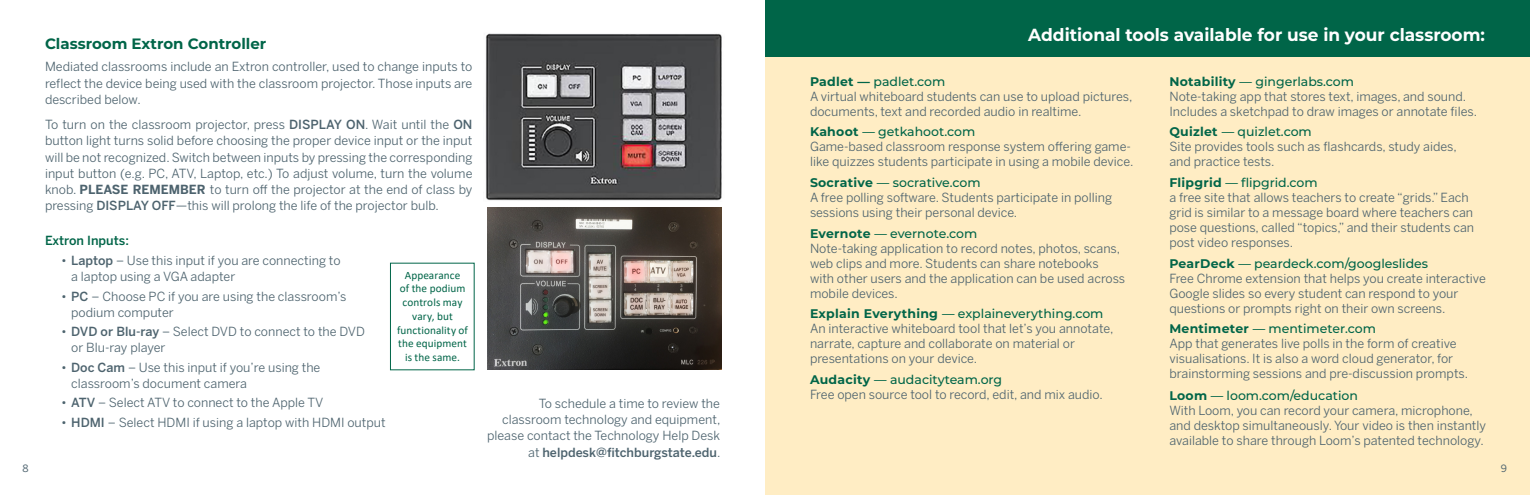
<style>
.page{position:relative;width:1530px;height:495px;background:#fff}
.page>*{position:absolute;margin:0;border:0;box-sizing:border-box;transform-origin:0 0}
.body_paragraphs{font:700 17.5px "Montserrat";color:#fff}
.section_headings{font:700 15px "Montserrat";color:#006548}
.body_paragraphs-2{font:12.5px/15px "Benton Sans";color:#4d636e}
.section_headings-2{font:500 12.5px "Montserrat";color:#006548}
.body_paragraphs-3{font:500 12.5px "Benton Sans";color:#006548}
.t1{font:11.25px/13.8px "Calibri";letter-spacing:.005em;color:#006548;text-align:center}
.t2{font:10px "Benton Sans";color:#4d636e}
.s1{font-weight:500}
.s2{font-weight:700}
</style>
<div class="page">
<div style="left:765px;top:6px;width:765px;height:489px;background:#ffedc4"></div>
<div style="left:765px;top:0;width:765px;height:56px;background:#006548"></div>
<img style="left:485px;top:33px;width:237px;height:168px">
<img style="left:488px;top:207px;width:233px;height:162px">
<p class="section_headings" style="left:45px;top:33px;width:223px">Classroom Extron Controller</p>
<p class="body_paragraphs-2" style="left:45px;top:59px;width:429px;line-height:16.2px;text-align:justify">Mediated classrooms include an Extron controller, used to change inputs to reflect the device being used with the classroom projector. Those inputs are described below.</p>
<p class="body_paragraphs-2" style="left:45px;top:116px;width:429px;line-height:16.2px;text-align:justify">To turn on the classroom projector, press <span class="s1">DISPLAY ON</span>. Wait until the <span class="s1">ON </span>button light turns solid before choosing the proper device input or the input will be not recognized. Switch between inputs by pressing the corresponding input button (e.g. PC, ATV, Laptop, etc.) To adjust volume, turn the volume knob. <span class="s2">PLEASE REMEMBER</span> to turn off the projector at the end of class by pressing <span class="s1">DISPLAY OFF</span>—this will prolong the life of the projector bulb.</p>
<p class="body_paragraphs-3" style="left:45px;top:233px;width:85px">Extron Inputs:</p>
<p class="body_paragraphs-2" style="left:71px;top:252px;width:271px;line-height:16.2px;text-indent:-10px">• <span class="s1">Laptop</span> – Use this input if you are connecting to a laptop using a VGA adapter</p>
<p class="body_paragraphs-2" style="left:71px;top:288px;width:277px;line-height:16.2px;text-indent:-10px">• <span class="s1">PC</span> – Choose PC if you are using the classroom’s podium computer</p>
<p class="body_paragraphs-2" style="left:71px;top:323px;width:295px;line-height:16.2px;text-indent:-10px">• <span class="s1">DVD or Blu-ray</span> – Select DVD to connect to the DVD or Blu-ray player</p>
<p class="body_paragraphs-2" style="left:71px;top:359px;width:251px;line-height:16.2px;text-indent:-10px">• <span class="s1">Doc Cam</span> – Use this input if you’re using the classroom’s document camera</p>
<p class="body_paragraphs-2" style="left:61px;top:395px;width:264px">• <span class="s1">ATV</span> – Select ATV to connect to the Apple TV</p>
<p class="body_paragraphs-2" style="left:61px;top:415px;width:326px">• <span class="s1">HDMI</span> – Select HDMI if using a laptop with HDMI output</p>
<p class="t1" style="left:397px;top:268px;width:73px">Appearance<br>of the podium controls may vary, but functionality of the equipment is the same.</p>
<p class="body_paragraphs-2" style="left:487px;top:395px;width:235px;line-height:16.2px;text-align:right">To schedule a time to review the classroom technology and equipment, please contact the Technology Help Desk at <span class="s1">helpdesk@fitchburgstate.edu</span>.</p>
<p class="body_paragraphs" style="left:1028px;top:22px;width:458px">Additional tools available for use in your classroom:</p>
<p class="section_headings-2" style="left:810px;top:73px;width:137px"><span class="s2">Padlet —</span> padlet.com</p>
<p class="body_paragraphs-2" style="left:810px;top:89px;width:324px">A virtual whiteboard students can use to upload pictures, documents, text and recorded audio in realtime.</p>
<p class="section_headings-2" style="left:810px;top:123px;width:167px"><span class="s2">Kahoot</span> — getkahoot.com</p>
<p class="body_paragraphs-2" style="left:810px;top:139px;width:325px">Game-based classroom response system offering game&shy;like quizzes students participate in using a mobile device.</p>
<p class="section_headings-2" style="left:810px;top:174px;width:172px"><span class="s2">Socrative</span> — socrative.com</p>
<p class="body_paragraphs-2" style="left:810px;top:190px;width:304px">A free polling software. Students participate in polling sessions using their personal device.</p>
<p class="section_headings-2" style="left:810px;top:225px;width:169px"><span class="s2">Evernote</span> — evernote.com</p>
<p class="body_paragraphs-2" style="left:810px;top:240px;width:317px">Note-taking application to record notes, photos, scans, web clips and more. Students can share notebooks with other users and the application can be used across mobile devices.</p>
<p class="section_headings-2" style="left:810px;top:305px;width:295px"><span class="s2">Explain Everything</span> — explaineverything.com</p>
<p class="body_paragraphs-2" style="left:810px;top:321px;width:305px">An interactive whiteboard tool that let’s you annotate, narrate, capture and collaborate on material or presentations on your device.</p>
<p class="section_headings-2" style="left:810px;top:371px;width:194px"><span class="s2">Audacity</span> — audacityteam.org</p>
<p class="body_paragraphs-2" style="left:810px;top:387px;width:294px">Free open source tool to record, edit, and mix audio.</p>
<p class="section_headings-2" style="left:1169px;top:73px;width:186px"><span class="s2">Notability</span> — gingerlabs.com</p>
<p class="body_paragraphs-2" style="left:1169px;top:89px;width:309px">Note-taking app that stores text, images, and sound.<br>Includes a sketchpad to draw images or annotate files.</p>
<p class="section_headings-2" style="left:1169px;top:123px;width:144px"><span class="s2">Quizlet</span> — quizlet.com</p>
<p class="body_paragraphs-2" style="left:1169px;top:139px;width:289px">Site provides tools such as flashcards, study aides, and practice tests.</p>
<p class="section_headings-2" style="left:1169px;top:174px;width:150px"><span class="s2">Flipgrid</span> — flipgrid.com</p>
<p class="body_paragraphs-2" style="left:1169px;top:190px;width:306px">a free site that allows teachers to create “grids.” Each grid is similar to a message board where teachers can pose questions, called “topics,” and their students can post video responses.</p>
<p class="section_headings-2" style="left:1169px;top:255px;width:260px"><span class="s2">PearDeck</span> — peardeck.com/googleslides</p>
<p class="body_paragraphs-2" style="left:1169px;top:270px;width:318px">Free Chrome extension that helps you create interactive<br>Google slides so every student can respond to your questions or prompts right on their own screens.</p>
<p class="section_headings-2" style="left:1169px;top:320px;width:208px"><span class="s2">Mentimeter</span> — mentimeter.com</p>
<p class="body_paragraphs-2" style="left:1169px;top:336px;width:300px">App that generates live polls in the form of creative visualisations. It is also a word cloud generator, for brainstorming sessions and pre-discussion prompts.</p>
<p class="section_headings-2" style="left:1169px;top:387px;width:190px"><span class="s2">Loom</span> — loom.com/education</p>
<p class="body_paragraphs-2" style="left:1169px;top:403px;width:318px">With Loom, you can record your camera, microphone, and desktop simultaneously. Your video is then instantly available to share through Loom’s patented technology.</p>
<p class="t2" style="left:22px;top:462px;width:8px">8</p>
<p class="t2" style="left:1501px;top:462px;width:8px">9</p>
</div>
